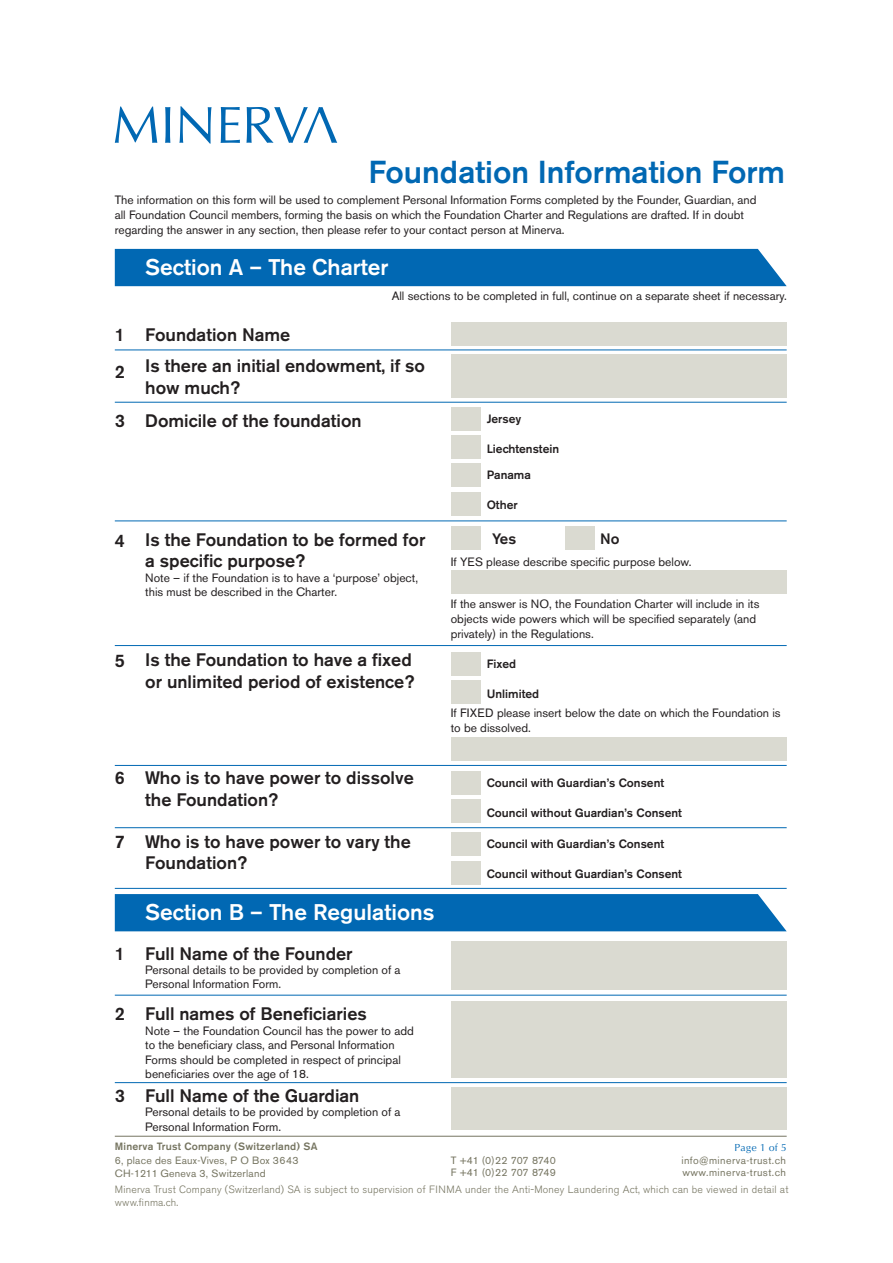
<style>
.page{position:relative;width:893px;height:1263px;background:#fff}
.page>*{position:absolute;margin:0;border:0;box-sizing:border-box;transform-origin:0 0}
.t1{font:500 31.5px "Akzidenz Grotesk BE";color:#0168b3}
.t2{font:500 22.5px "Akzidenz Grotesk BE";color:#fff}
.t3{font:500 18px/21.6px "Akzidenz Grotesk BE";color:#231f20}
.t4{font:500 15px "Akzidenz Grotesk BE";color:#231f20}
.t5{font:12px/14.4px "Akzidenz Grotesk BE";color:#231f20}
.t6{font:500 12px "Akzidenz Grotesk BE";color:#231f20}
.t7{font:300 10.5px/12.6px "Akzidenz Grotesk BE";letter-spacing:.02em;color:#767561}
.t8{font:10.5px "Akzidenz Grotesk BE";letter-spacing:.02em;color:#767561}
.t9{font:10.5px "Akzidenz Grotesk BE";letter-spacing:.04em;color:#767561}
.t10{font:500 10.5px "Akzidenz Grotesk BE";letter-spacing:.02em;color:#767561}
.t11{font:10.5px "Akzidenz Grotesk BE";letter-spacing:-.02em;color:#767561}
.t12{font:10.5px "Opus";letter-spacing:.02em;color:#0168b3}
</style>
<div class="page">
<div style="left:115px;top:249px;width:672px;height:37px;background:#0168b3"></div>
<svg style="left:115px;top:106px;width:42px;height:37px"></svg>
<svg style="left:165px;top:107px;width:5px;height:36px"></svg>
<svg style="left:179px;top:106px;width:32px;height:38px"></svg>
<svg style="left:221px;top:107px;width:19px;height:36px"></svg>
<svg style="left:247px;top:107px;width:90px;height:36px"></svg>
<hr style="left:115px;top:765px;width:672px;height:1px;background:#0168b3">
<hr style="left:115px;top:827px;width:672px;height:1px;background:#0168b3">
<hr style="left:115px;top:350px;width:672px;height:1px;background:#0168b3">
<hr style="left:115px;top:402px;width:672px;height:1px;background:#0168b3">
<div style="left:451px;top:322px;width:336px;height:24px;background:#dadad1"></div>
<hr style="left:115px;top:1136px;width:672px;height:1px;background:#767561">
<div style="left:451px;top:355px;width:336px;height:43px;background:#dadad1"></div>
<div style="left:115px;top:894px;width:672px;height:37px;background:#0168b3"></div>
<hr style="left:115px;top:888px;width:672px;height:1px;background:#0168b3">
<hr style="left:115px;top:995px;width:672px;height:1px;background:#0168b3">
<hr style="left:115px;top:1082px;width:672px;height:1px;background:#0168b3">
<div style="left:451px;top:1001px;width:336px;height:77px;background:#dadad1"></div>
<div style="left:451px;top:941px;width:336px;height:48px;background:#dadad1"></div>
<div style="left:451px;top:1087px;width:336px;height:43px;background:#dadad1"></div>
<div style="left:451px;top:771px;width:29px;height:24px;background:#dadad1"></div>
<div style="left:451px;top:832px;width:29px;height:24px;background:#dadad1"></div>
<div style="left:451px;top:799px;width:29px;height:24px;background:#dadad1"></div>
<div style="left:451px;top:861px;width:29px;height:24px;background:#dadad1"></div>
<div style="left:451px;top:570px;width:336px;height:24px;background:#dadad1"></div>
<div style="left:451px;top:525px;width:30px;height:24px;background:#dadad1"></div>
<div style="left:565px;top:525px;width:30px;height:24px;background:#dadad1"></div>
<div style="left:451px;top:737px;width:336px;height:24px;background:#dadad1"></div>
<div style="left:451px;top:652px;width:29px;height:24px;background:#dadad1"></div>
<div style="left:451px;top:680px;width:29px;height:24px;background:#dadad1"></div>
<hr style="left:115px;top:520px;width:672px;height:1px;background:#0168b3">
<hr style="left:115px;top:645px;width:672px;height:1px;background:#0168b3">
<div style="left:451px;top:407px;width:29px;height:24px;background:#dadad1"></div>
<div style="left:451px;top:463px;width:29px;height:24px;background:#dadad1"></div>
<div style="left:451px;top:435px;width:29px;height:24px;background:#dadad1"></div>
<div style="left:451px;top:492px;width:29px;height:23px;background:#dadad1"></div>
<p class="t1" style="left:368px;top:153px;width:418px">Foundation Information Form</p>
<p class="t5" style="left:115px;top:193px;width:643px;line-height:15px">The information on this form will be used to complement Personal Information Forms completed by the Founder, Guardian, and all Foundation Council members, forming the basis on which the Foundation Charter and Regulations are drafted. If in doubt regarding the answer in any section, then please refer to your contact person at Minerva.</p>
<p class="t2" style="left:145px;top:254px;width:245px">Section A – The Charter</p>
<p class="t3" style="left:115px;top:324px;width:12px">1</p>
<p class="t3" style="left:115px;top:361px;width:12px">2</p>
<p class="t3" style="left:115px;top:410px;width:12px">3</p>
<p class="t3" style="left:115px;top:529px;width:12px">4</p>
<p class="t3" style="left:115px;top:649px;width:12px">5</p>
<p class="t3" style="left:115px;top:766px;width:12px">6</p>
<p class="t3" style="left:115px;top:831px;width:12px">7</p>
<p class="t3" style="left:115px;top:942px;width:12px">1</p>
<p class="t3" style="left:115px;top:1003px;width:12px">2</p>
<p class="t3" style="left:115px;top:1085px;width:12px">3</p>
<p class="t5" style="left:392px;top:288px;width:397px">All sections to be completed in full, continue on a separate sheet if necessary.</p>
<p class="t3" style="left:145px;top:324px;width:147px">Foundation Name</p>
<p class="t3" style="left:145px;top:355px;width:281px">Is there an initial endowment, if so how much?</p>
<p class="t3" style="left:145px;top:409px;width:218px">Domicile of the foundation</p>
<p class="t3" style="left:145px;top:528px;width:282px">Is the Foundation to be formed for a specific purpose?</p>
<p class="t5" style="left:145px;top:570px;width:274px">Note – if the Foundation is to have a ‘purpose’ object, this must be described in the Charter.</p>
<p class="t3" style="left:145px;top:649px;width:271px">Is the Foundation to have a fixed or unlimited period of existence?</p>
<p class="t3" style="left:145px;top:767px;width:270px">Who is to have power to dissolve the Foundation?</p>
<p class="t3" style="left:145px;top:830px;width:267px">Who is to have power to vary the<br>Foundation?</p>
<p class="t2" style="left:145px;top:899px;width:291px">Section B – The Regulations</p>
<p class="t3" style="left:145px;top:942px;width:209px">Full Name of the Founder</p>
<p class="t5" style="left:145px;top:963px;width:257px">Personal details to be provided by completion of a<br>Personal Information Form.</p>
<p class="t3" style="left:145px;top:1003px;width:223px">Full names of Beneficiaries</p>
<p class="t5" style="left:145px;top:1023px;width:270px">Note – the Foundation Council has the power to add to the beneficiary class, and Personal Information Forms should be completed in respect of principal beneficiaries over the age of 18.</p>
<p class="t3" style="left:145px;top:1084px;width:216px">Full Name of the Guardian</p>
<p class="t5" style="left:145px;top:1105px;width:257px">Personal details to be provided by completion of a<br>Personal Information Form.</p>
<p class="t6" style="left:487px;top:411px;width:36px">Jersey</p>
<p class="t6" style="left:487px;top:441px;width:74px">Liechtenstein</p>
<p class="t6" style="left:487px;top:468px;width:46px">Panama</p>
<p class="t6" style="left:487px;top:498px;width:32px">Other</p>
<p class="t4" style="left:492px;top:530px;width:26px">Yes</p>
<p class="t4" style="left:600px;top:530px;width:21px">No</p>
<p class="t5" style="left:451px;top:555px;width:242px">If YES please describe specific purpose below.</p>
<p class="t5" style="left:451px;top:596px;width:310px;line-height:15px">If the answer is NO, the Foundation Charter will include in its objects wide powers which will be specified separately (and privately) in the Regulations.</p>
<p class="t6" style="left:487px;top:656px;width:31px">Fixed</p>
<p class="t6" style="left:487px;top:686px;width:54px">Unlimited</p>
<p class="t5" style="left:451px;top:705px;width:331px;line-height:15px">If FIXED please insert below the date on which the Foundation is to be dissolved.</p>
<p class="t6" style="left:487px;top:775px;width:179px">Council with Guardian’s Consent</p>
<p class="t6" style="left:487px;top:805px;width:197px">Council without Guardian’s Consent</p>
<p class="t6" style="left:487px;top:837px;width:179px">Council with Guardian’s Consent</p>
<p class="t6" style="left:487px;top:867px;width:197px">Council without Guardian’s Consent</p>
<p class="t10" style="left:115px;top:1140px;width:204px">Minerva Trust Company (Switzerland) SA</p>
<p class="t8" style="left:115px;top:1154px;width:185px">6, place des Eaux-Vives, P O Box 3643</p>
<p class="t8" style="left:115px;top:1167px;width:152px">CH-1211 Geneva 3, Switzerland</p>
<p class="t12" style="left:734px;top:1141px;width:54px">Page 1 of 5</p>
<p class="t11" style="left:451px;top:1154px;width:107px">T +41 (0)22 707 8740</p>
<p class="t11" style="left:451px;top:1166px;width:107px">F +41 (0)22 707 8749</p>
<p class="t9" style="left:681px;top:1154px;width:106px">info@minerva-trust.ch</p>
<p class="t9" style="left:682px;top:1166px;width:105px">www.minerva-trust.ch</p>
<p class="t7" style="left:115px;top:1183px;width:675px">Minerva Trust Company (Switzerland) SA is subject to supervision of FINMA under the Anti-Money Laundering Act, which can be viewed in detail at www.finma.ch.</p>
</div>
